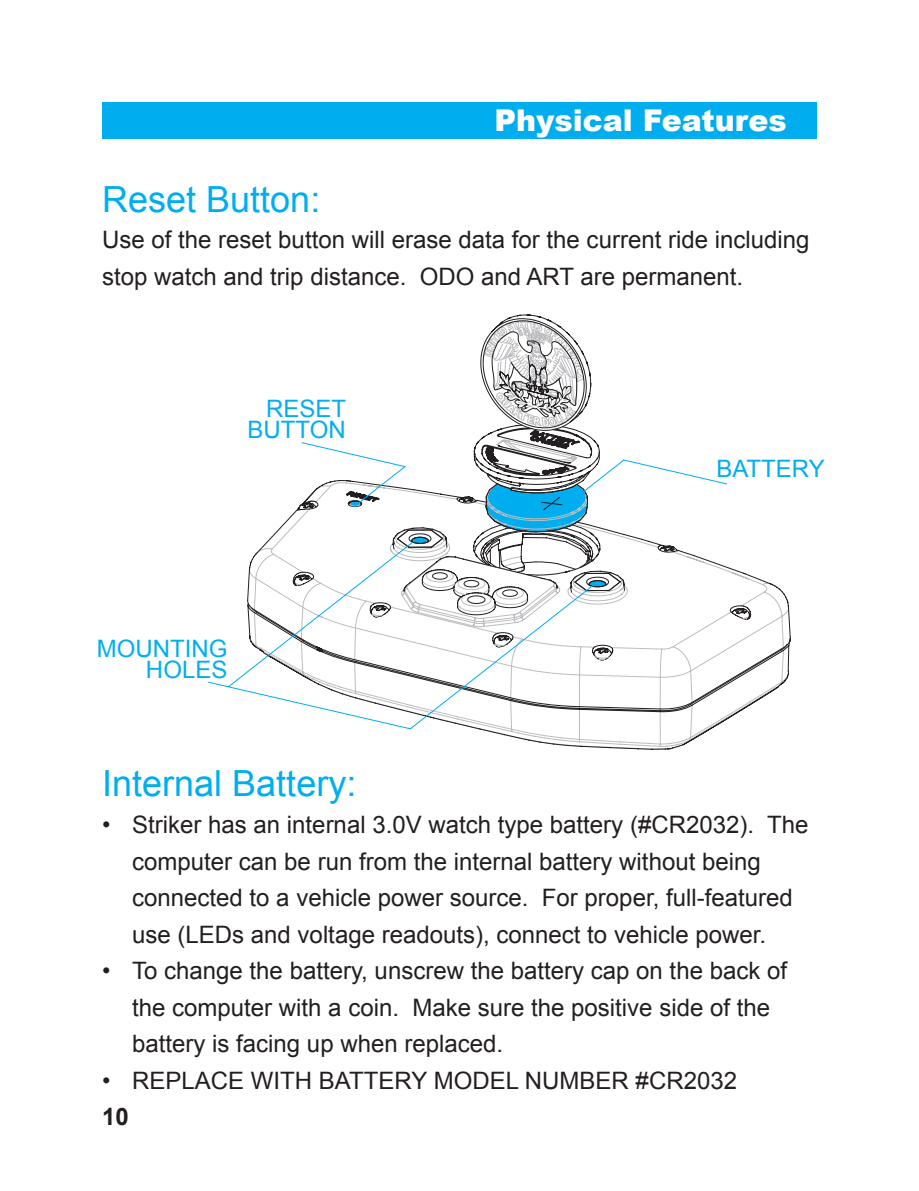
<style>
.page{position:relative;width:919px;height:1191px;background:#fff}
.page>*{position:absolute;margin:0;border:0;box-sizing:border-box;transform-origin:0 0}
.t1{font:36px "Arial";color:#00aeef}
.t2{font:900 30px "Arial";color:#fff}
.t3{font:24px/36.6px "Arial";color:#231f20}
.t4{font:24px/21px "Arial";color:#00aeef;text-align:right}
.t5{font:700 24px "Arial";color:#231f20}
</style>
<div class="page">
<div style="left:102px;top:102px;width:714px;height:37px;background:#00aeef"></div>
<svg style="left:482px;top:649px;width:308px;height:100px"></svg>
<svg style="left:267px;top:512px;width:522px;height:197px"></svg>
<svg style="left:750px;top:512px;width:41px;height:137px"></svg>
<svg style="left:208px;top:541px;width:387px;height:189px"></svg>
<svg style="left:294px;top:314px;width:456px;height:346px"></svg>
<p class="t2" style="left:494px;top:98px;width:294px">Physical Features</p>
<h1 class="t1" style="left:102px;top:175px;width:220px">Reset Button:</h1>
<p class="t3" style="left:102px;top:222px;width:708px">Use of the reset button will erase data for the current ride including stop watch and trip distance. ODO and ART are permanent.</p>
<p class="t4" style="left:247px;top:398px;width:100px">RESET<br>BUTTON</p>
<p class="t4" style="left:97px;top:639px;width:132px">MOUNTING<br>HOLES</p>
<p class="t4" style="left:716px;top:458px;width:110px">BATTERY</p>
<h1 class="t1" style="left:102px;top:760px;width:256px">Internal Battery:</h1>
<p class="t3" style="left:102px;top:806px;width:10px">•</p>
<p class="t3" style="left:132px;top:806px;width:677px">Striker has an internal 3.0V watch type battery (#CR2032). The computer can be run from the internal battery without being connected to a vehicle power source. For proper, full-featured use (LEDs and voltage readouts), connect to vehicle power.<br>To change the battery, unscrew the battery cap on the back of the computer with a coin. Make sure the positive side of the battery is facing up when replaced.<br>REPLACE WITH BATTERY MODEL NUMBER #CR2032</p>
<p class="t3" style="left:102px;top:952px;width:10px">•</p>
<p class="t3" style="left:102px;top:1062px;width:10px">•</p>
<p class="t5" style="left:102px;top:1101px;width:28px">10</p>
</div>
